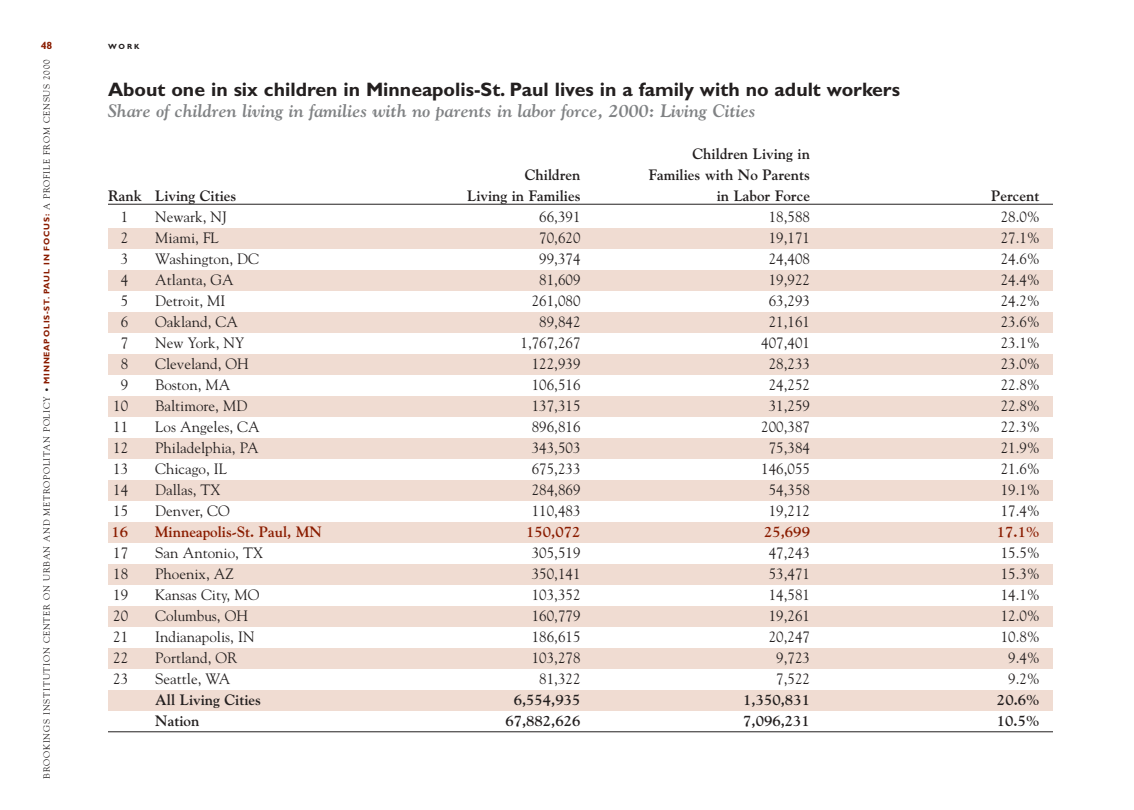
<style>
.page{position:relative;width:1134px;height:810px;background:#fff}
.page>*{position:absolute;margin:0;border:0;box-sizing:border-box;transform-origin:0 0}
.t1{font:700 19.5px "Gill Sans";color:#231f1f}
.t2{font:italic 700 18px "Goudy";color:#808284}
.t3{font:15px "Goudy";color:#231f1f}
.t4{font:700 15px "Goudy";color:#231f1f}
.t5{font:700 15px "Goudy";color:#8a1c00}
.t6{font:700 10.5px "Gill Sans";color:#8a1c00}
.t7{font:9px "Goudy";letter-spacing:.085em;color:#231f1f}
.t8{font:700 7.5px "Gill Sans";color:#231f1f}
.s1{font-size:7.5px}
.s2{font-family:"Gill Sans";font-weight:700;font-size:8.25px;color:#8a1c00}
</style>
<div class="page">
<hr style="left:108px;top:204px;width:945px;height:1px;background:#231f1f">
<div style="left:108px;top:228px;width:945px;height:21px;background:#f0dcd2"></div>
<div style="left:108px;top:270px;width:945px;height:21px;background:#f0dcd2"></div>
<div style="left:108px;top:312px;width:945px;height:21px;background:#f0dcd2"></div>
<div style="left:108px;top:354px;width:945px;height:21px;background:#f0dcd2"></div>
<div style="left:108px;top:396px;width:945px;height:21px;background:#f0dcd2"></div>
<div style="left:108px;top:438px;width:945px;height:21px;background:#f0dcd2"></div>
<div style="left:108px;top:480px;width:945px;height:21px;background:#f0dcd2"></div>
<div style="left:108px;top:522px;width:945px;height:21px;background:#f0dcd2"></div>
<div style="left:108px;top:564px;width:945px;height:21px;background:#f0dcd2"></div>
<div style="left:108px;top:606px;width:945px;height:21px;background:#f0dcd2"></div>
<div style="left:108px;top:648px;width:945px;height:21px;background:#f0dcd2"></div>
<div style="left:108px;top:690px;width:945px;height:21px;background:#f0dcd2"></div>
<hr style="left:108px;top:732px;width:945px;height:1px;background:#231f1f">
<p class="t6" style="left:41px;top:42px;width:13px">48</p>
<p class="t7" style="left:43px;top:779px;width:721px;rotate:-90deg">BROOKINGS INSTITUTION CENTER ON URBAN AND METROPOLITAN POLICY <span class="s1">•</span> <span class="s2">MINNEAPOLIS-ST. PAUL IN FOCUS:</span> A PROFILE FROM CENSUS 2000</p>
<p class="t8" style="left:108px;top:44px;width:33px">WORK</p>
<h1 class="t1" style="left:108px;top:83px;width:794px">About one in six children in Minneapolis-St. Paul lives in a family with no adult workers</h1>
<p class="t2" style="left:108px;top:104px;width:649px">Share of children living in families with no parents in labor force, 2000: Living Cities</p>
<p class="t4" style="left:692px;top:148px;width:119px">Children Living in</p>
<p class="t4" style="left:525px;top:169px;width:57px">Children</p>
<p class="t4" style="left:649px;top:169px;width:163px">Families with No Parents</p>
<p class="t4" style="left:108px;top:190px;width:130px">Rank Living Cities</p>
<p class="t4" style="left:467px;top:190px;width:115px">Living in Families</p>
<p class="t4" style="left:717px;top:190px;width:95px">in Labor Force</p>
<p class="t4" style="left:991px;top:190px;width:50px">Percent</p>
<p class="t3" style="left:121px;top:211px;width:9px">1</p>
<p class="t3" style="left:155px;top:211px;width:74px">Newark, NJ</p>
<p class="t3" style="left:539px;top:211px;width:43px">66,391</p>
<p class="t3" style="left:769px;top:211px;width:43px">18,588</p>
<p class="t3" style="left:1001px;top:211px;width:40px">28.0%</p>
<p class="t3" style="left:121px;top:232px;width:9px">2</p>
<p class="t3" style="left:155px;top:232px;width:65px">Miami, FL</p>
<p class="t3" style="left:539px;top:232px;width:43px">70,620</p>
<p class="t3" style="left:769px;top:232px;width:43px">19,171</p>
<p class="t3" style="left:1001px;top:232px;width:40px">27.1%</p>
<p class="t3" style="left:121px;top:253px;width:9px">3</p>
<p class="t3" style="left:155px;top:253px;width:105px">Washington, DC</p>
<p class="t3" style="left:539px;top:253px;width:43px">99,374</p>
<p class="t3" style="left:769px;top:253px;width:43px">24,408</p>
<p class="t3" style="left:1001px;top:253px;width:40px">24.6%</p>
<p class="t3" style="left:121px;top:274px;width:9px">4</p>
<p class="t3" style="left:155px;top:274px;width:80px">Atlanta, GA</p>
<p class="t3" style="left:539px;top:274px;width:43px">81,609</p>
<p class="t3" style="left:769px;top:274px;width:43px">19,922</p>
<p class="t3" style="left:1001px;top:274px;width:40px">24.4%</p>
<p class="t3" style="left:121px;top:295px;width:9px">5</p>
<p class="t3" style="left:155px;top:295px;width:72px">Detroit, MI</p>
<p class="t3" style="left:532px;top:295px;width:50px">261,080</p>
<p class="t3" style="left:769px;top:295px;width:43px">63,293</p>
<p class="t3" style="left:1001px;top:295px;width:40px">24.2%</p>
<p class="t3" style="left:121px;top:316px;width:9px">6</p>
<p class="t3" style="left:155px;top:316px;width:84px">Oakland, CA</p>
<p class="t3" style="left:539px;top:316px;width:43px">89,842</p>
<p class="t3" style="left:769px;top:316px;width:43px">21,161</p>
<p class="t3" style="left:1001px;top:316px;width:40px">23.6%</p>
<p class="t3" style="left:121px;top:337px;width:9px">7</p>
<p class="t3" style="left:155px;top:337px;width:91px">New York, NY</p>
<p class="t3" style="left:521px;top:337px;width:61px">1,767,267</p>
<p class="t3" style="left:761px;top:337px;width:50px">407,401</p>
<p class="t3" style="left:1001px;top:337px;width:40px">23.1%</p>
<p class="t3" style="left:121px;top:358px;width:9px">8</p>
<p class="t3" style="left:155px;top:358px;width:95px">Cleveland, OH</p>
<p class="t3" style="left:532px;top:358px;width:50px">122,939</p>
<p class="t3" style="left:769px;top:358px;width:43px">28,233</p>
<p class="t3" style="left:1001px;top:358px;width:40px">23.0%</p>
<p class="t3" style="left:121px;top:379px;width:9px">9</p>
<p class="t3" style="left:155px;top:379px;width:77px">Boston, MA</p>
<p class="t3" style="left:532px;top:379px;width:50px">106,516</p>
<p class="t3" style="left:769px;top:379px;width:43px">24,252</p>
<p class="t3" style="left:1001px;top:379px;width:40px">22.8%</p>
<p class="t3" style="left:113px;top:400px;width:16px">10</p>
<p class="t3" style="left:155px;top:400px;width:94px">Baltimore, MD</p>
<p class="t3" style="left:532px;top:400px;width:50px">137,315</p>
<p class="t3" style="left:769px;top:400px;width:43px">31,259</p>
<p class="t3" style="left:1001px;top:400px;width:40px">22.8%</p>
<p class="t3" style="left:113px;top:421px;width:16px">11</p>
<p class="t3" style="left:155px;top:421px;width:106px">Los Angeles, CA</p>
<p class="t3" style="left:532px;top:421px;width:50px">896,816</p>
<p class="t3" style="left:761px;top:421px;width:50px">200,387</p>
<p class="t3" style="left:1001px;top:421px;width:40px">22.3%</p>
<p class="t3" style="left:113px;top:442px;width:16px">12</p>
<p class="t3" style="left:155px;top:442px;width:105px">Philadelphia, PA</p>
<p class="t3" style="left:532px;top:442px;width:50px">343,503</p>
<p class="t3" style="left:769px;top:442px;width:43px">75,384</p>
<p class="t3" style="left:1001px;top:442px;width:40px">21.9%</p>
<p class="t3" style="left:113px;top:463px;width:16px">13</p>
<p class="t3" style="left:155px;top:463px;width:74px">Chicago, IL</p>
<p class="t3" style="left:532px;top:463px;width:50px">675,233</p>
<p class="t3" style="left:761px;top:463px;width:50px">146,055</p>
<p class="t3" style="left:1001px;top:463px;width:40px">21.6%</p>
<p class="t3" style="left:113px;top:484px;width:16px">14</p>
<p class="t3" style="left:155px;top:484px;width:67px">Dallas, TX</p>
<p class="t3" style="left:532px;top:484px;width:50px">284,869</p>
<p class="t3" style="left:769px;top:484px;width:43px">54,358</p>
<p class="t3" style="left:1001px;top:484px;width:40px">19.1%</p>
<p class="t3" style="left:113px;top:505px;width:16px">15</p>
<p class="t3" style="left:155px;top:505px;width:76px">Denver, CO</p>
<p class="t3" style="left:532px;top:505px;width:50px">110,483</p>
<p class="t3" style="left:769px;top:505px;width:43px">19,212</p>
<p class="t3" style="left:1001px;top:505px;width:40px">17.4%</p>
<p class="t5" style="left:112px;top:526px;width:18px">16</p>
<p class="t5" style="left:155px;top:526px;width:168px">Minneapolis-St. Paul, MN</p>
<p class="t5" style="left:526px;top:526px;width:56px">150,072</p>
<p class="t5" style="left:764px;top:526px;width:47px">25,699</p>
<p class="t5" style="left:997px;top:526px;width:44px">17.1%</p>
<p class="t3" style="left:113px;top:547px;width:16px">17</p>
<p class="t3" style="left:155px;top:547px;width:109px">San Antonio, TX</p>
<p class="t3" style="left:532px;top:547px;width:50px">305,519</p>
<p class="t3" style="left:769px;top:547px;width:43px">47,243</p>
<p class="t3" style="left:1001px;top:547px;width:40px">15.5%</p>
<p class="t3" style="left:113px;top:568px;width:16px">18</p>
<p class="t3" style="left:155px;top:568px;width:80px">Phoenix, AZ</p>
<p class="t3" style="left:532px;top:568px;width:50px">350,141</p>
<p class="t3" style="left:769px;top:568px;width:43px">53,471</p>
<p class="t3" style="left:1001px;top:568px;width:40px">15.3%</p>
<p class="t3" style="left:113px;top:589px;width:16px">19</p>
<p class="t3" style="left:155px;top:589px;width:106px">Kansas City, MO</p>
<p class="t3" style="left:532px;top:589px;width:50px">103,352</p>
<p class="t3" style="left:769px;top:589px;width:43px">14,581</p>
<p class="t3" style="left:1001px;top:589px;width:40px">14.1%</p>
<p class="t3" style="left:113px;top:610px;width:16px">20</p>
<p class="t3" style="left:155px;top:610px;width:94px">Columbus, OH</p>
<p class="t3" style="left:532px;top:610px;width:50px">160,779</p>
<p class="t3" style="left:769px;top:610px;width:43px">19,261</p>
<p class="t3" style="left:1001px;top:610px;width:40px">12.0%</p>
<p class="t3" style="left:113px;top:631px;width:16px">21</p>
<p class="t3" style="left:155px;top:631px;width:101px">Indianapolis, IN</p>
<p class="t3" style="left:532px;top:631px;width:50px">186,615</p>
<p class="t3" style="left:769px;top:631px;width:43px">20,247</p>
<p class="t3" style="left:1001px;top:631px;width:40px">10.8%</p>
<p class="t3" style="left:113px;top:652px;width:16px">22</p>
<p class="t3" style="left:155px;top:652px;width:84px">Portland, OR</p>
<p class="t3" style="left:532px;top:652px;width:50px">103,278</p>
<p class="t3" style="left:776px;top:652px;width:35px">9,723</p>
<p class="t3" style="left:1008px;top:652px;width:33px">9.4%</p>
<p class="t3" style="left:113px;top:673px;width:16px">23</p>
<p class="t3" style="left:155px;top:673px;width:77px">Seattle, WA</p>
<p class="t3" style="left:539px;top:673px;width:43px">81,322</p>
<p class="t3" style="left:776px;top:673px;width:35px">7,522</p>
<p class="t3" style="left:1008px;top:673px;width:33px">9.2%</p>
<p class="t4" style="left:155px;top:694px;width:107px">All Living Cities</p>
<p class="t4" style="left:514px;top:694px;width:68px">6,554,935</p>
<p class="t4" style="left:743px;top:694px;width:68px">1,350,831</p>
<p class="t4" style="left:997px;top:694px;width:44px">20.6%</p>
<p class="t4" style="left:155px;top:715px;width:46px">Nation</p>
<p class="t4" style="left:505px;top:715px;width:77px">67,882,626</p>
<p class="t4" style="left:743px;top:715px;width:68px">7,096,231</p>
<p class="t4" style="left:997px;top:715px;width:44px">10.5%</p>
</div>
